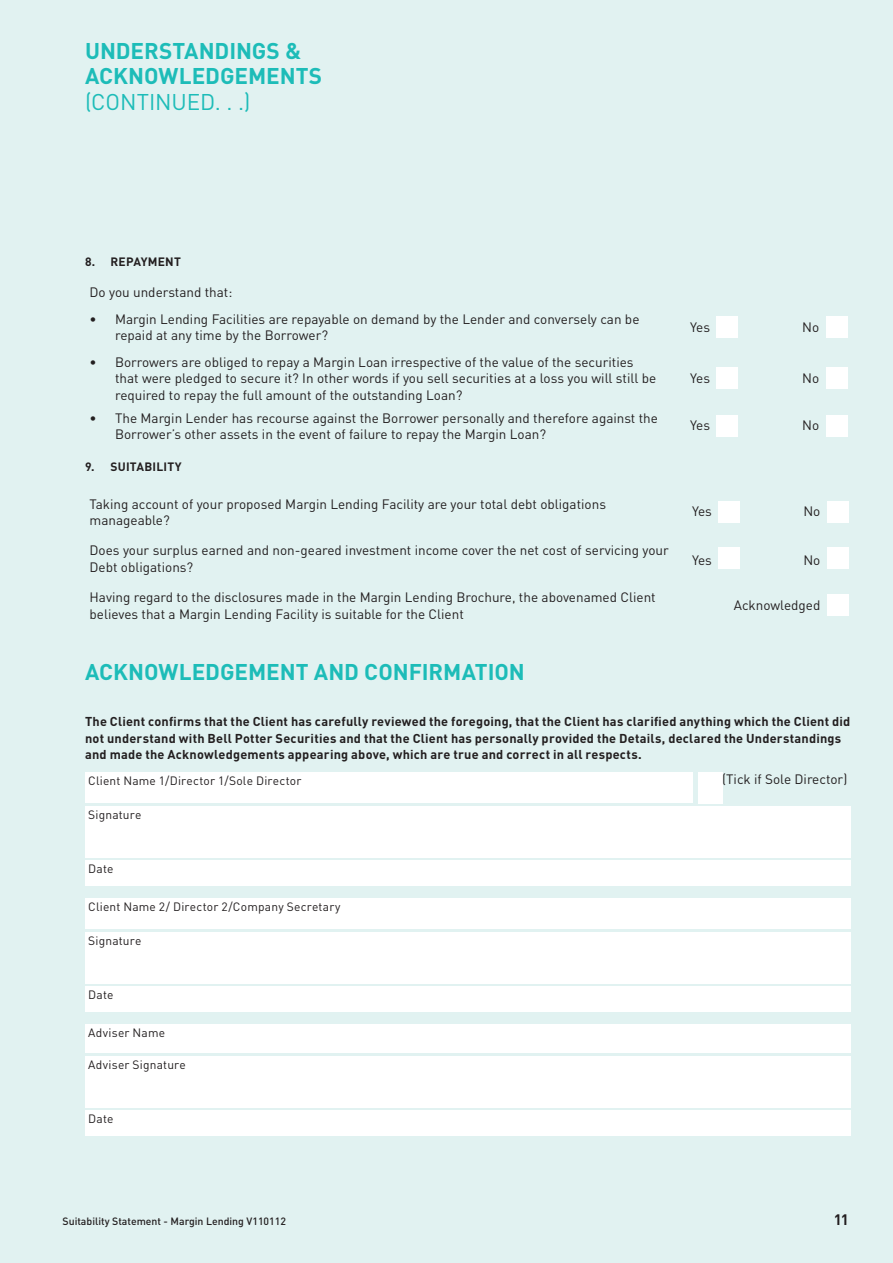
<style>
.page{position:relative;width:893px;height:1263px;background:#e1f2f1}
.page>*{position:absolute;margin:0;border:0;box-sizing:border-box;transform-origin:0 0}
.t1{font:700 22.5px/25.5px "DIN";letter-spacing:-.005em;color:#1dbcb8}
.t2{font:22.5px "DINOT";color:#1dbcb8}
.t3{font:700 15px "DIN";color:#231f20}
.t4{font:13.5px/16.5px "DINOT";color:#231f20}
.t5{font:700 12.75px/16.5px "DIN";letter-spacing:.015em;color:#231f20}
.t6{font:12px "DINOT";letter-spacing:.015em;color:#231f20}
.t7{font:700 12px "DIN";letter-spacing:.015em;color:#231f20}
.t8{font:500 10.5px "DIN";color:#231f20}
</style>
<div class="page">
<div style="left:717px;top:316px;width:21px;height:22px;background:#fff"></div>
<div style="left:826px;top:316px;width:21px;height:22px;background:#fff"></div>
<div style="left:717px;top:368px;width:21px;height:21px;background:#fff"></div>
<div style="left:826px;top:368px;width:21px;height:21px;background:#fff"></div>
<div style="left:717px;top:415px;width:21px;height:21px;background:#fff"></div>
<div style="left:826px;top:415px;width:21px;height:21px;background:#fff"></div>
<div style="left:719px;top:501px;width:21px;height:21px;background:#fff"></div>
<div style="left:827px;top:501px;width:21px;height:21px;background:#fff"></div>
<div style="left:719px;top:548px;width:21px;height:21px;background:#fff"></div>
<div style="left:827px;top:548px;width:21px;height:21px;background:#fff"></div>
<div style="left:827px;top:594px;width:21px;height:22px;background:#fff"></div>
<div style="left:85px;top:898px;width:765px;height:31px;background:#fff"></div>
<div style="left:85px;top:932px;width:765px;height:51px;background:#fff"></div>
<div style="left:85px;top:987px;width:765px;height:25px;background:#fff"></div>
<div style="left:85px;top:1024px;width:765px;height:28px;background:#fff"></div>
<div style="left:85px;top:1056px;width:765px;height:51px;background:#fff"></div>
<div style="left:85px;top:1110px;width:765px;height:26px;background:#fff"></div>
<div style="left:85px;top:772px;width:608px;height:31px;background:#fff"></div>
<div style="left:85px;top:806px;width:765px;height:51px;background:#fff"></div>
<div style="left:85px;top:860px;width:765px;height:26px;background:#fff"></div>
<div style="left:698px;top:773px;width:25px;height:30px;background:#fff"></div>
<div style="left:698px;top:772px;width:25px;height:30px;background:#fff"></div>
<h1 class="t1" style="left:85px;top:37px;width:239px;text-indent:167px">gs &amp;<br>Acknowledgements</h1>
<h1 class="t2" style="left:85px;top:87px;width:21px">(continued</h1>
<h1 class="t2" style="left:215px;top:87px;width:37px">. . .)</h1>
<h1 class="t1" style="left:85px;top:37px;width:16px">Und</h1>
<h1 class="t1" style="left:131px;top:37px;width:82px">erstandin</h1>
<p class="t7" style="left:85px;top:254px;width:97px">8. Repayment</p>
<p class="t4" style="left:90px;top:284px;width:144px">Do you understand that:</p>
<p class="t4" style="left:115px;top:310px;width:526px;text-indent:-26px">• Margin Lending Facilities are repayable on demand by the Lender and conversely can be repaid at any time by the Borrower?</p>
<p class="t4" style="left:690px;top:318px;width:21px">Yes</p>
<p class="t4" style="left:802px;top:318px;width:19px">No</p>
<p class="t4" style="left:115px;top:354px;width:543px;text-indent:-26px">• Borrowers are obliged to repay a Margin Loan irrespective of the value of the securities that were pledged to secure it? In other words if you sell securities at a loss you will still be required to repay the full amount of the outstanding Loan?</p>
<p class="t4" style="left:690px;top:370px;width:21px">Yes</p>
<p class="t4" style="left:802px;top:370px;width:19px">No</p>
<p class="t4" style="left:115px;top:409px;width:544px;text-indent:-26px">• The Margin Lender has recourse against the Borrower personally and therefore against the<br>Borrower’s other assets in the event of failure to repay the Margin Loan?</p>
<p class="t4" style="left:690px;top:417px;width:21px">Yes</p>
<p class="t4" style="left:802px;top:417px;width:19px">No</p>
<p class="t7" style="left:85px;top:459px;width:97px">9. Suitabi lity</p>
<p class="t4" style="left:90px;top:495px;width:518px">Taking account of your proposed Margin Lending Facility are your total debt obligations manageable?</p>
<p class="t4" style="left:692px;top:503px;width:21px">Yes</p>
<p class="t4" style="left:803px;top:503px;width:19px">No</p>
<p class="t4" style="left:90px;top:542px;width:581px">Does your surplus earned and non-geared investment income cover the net cost of servicing your<br>Debt obligations?</p>
<p class="t4" style="left:692px;top:551px;width:21px">Yes</p>
<p class="t4" style="left:803px;top:551px;width:19px">No</p>
<p class="t4" style="left:90px;top:589px;width:568px">Having regard to the disclosures made in the Margin Lending Brochure, the abovenamed Client believes that a Margin Lending Facility is suitable for the Client</p>
<p class="t4" style="left:734px;top:596px;width:88px">Acknowledged</p>
<h1 class="t1" style="left:85px;top:658px;width:438px">Acknowledgement and Confi rmation</h1>
<p class="t5" style="left:85px;top:713px;width:767px">The Client confirms that the Client has carefully reviewed the foregoing, that the Client has clarified anything which the Client did not understand with Bell Potter Securities and that the Client has personally provided the Details, declared the Understandings and made the Acknowledgements appearing above, which are true and correct in all respects.</p>
<p class="t6" style="left:88px;top:773px;width:215px">Client Name 1/Director 1/Sole Director</p>
<p class="t6" style="left:88px;top:807px;width:55px">Signature</p>
<p class="t6" style="left:88px;top:861px;width:27px">Date</p>
<p class="t6" style="left:88px;top:899px;width:254px">Client Name 2/ Director 2/Company Secretary</p>
<p class="t6" style="left:88px;top:933px;width:55px">Signature</p>
<p class="t6" style="left:88px;top:987px;width:27px">Date</p>
<p class="t6" style="left:88px;top:1025px;width:78px">Adviser Name</p>
<p class="t6" style="left:88px;top:1057px;width:99px">Adviser Signature</p>
<p class="t6" style="left:88px;top:1111px;width:27px">Date</p>
<p class="t4" style="left:722px;top:771px;width:127px">(Tick if Sole Director)</p>
<p class="t8" style="left:63px;top:1215px;width:225px">Suitability Statement - Margin Lending V110112</p>
<p class="t3" style="left:834px;top:1209px;width:17px">11</p>
</div>
